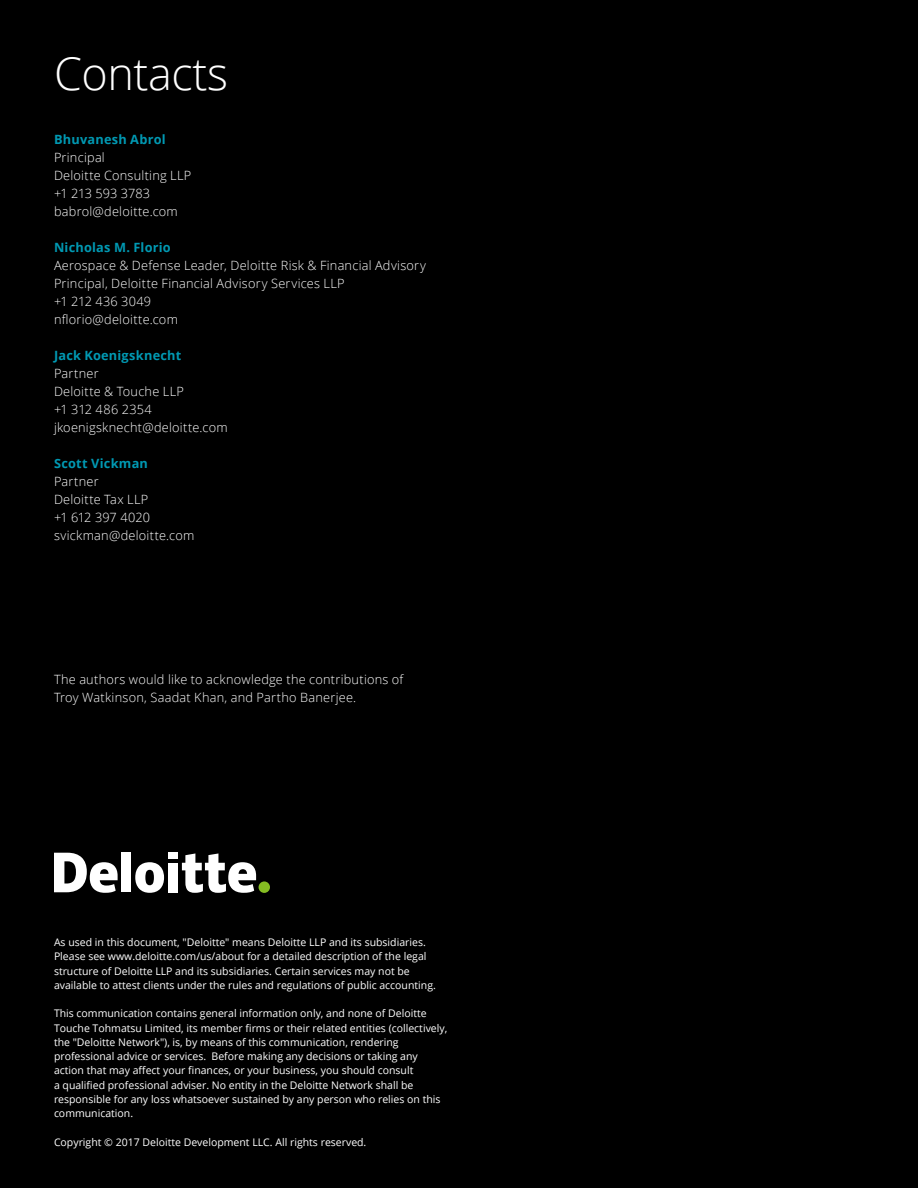
<style>
.page{position:relative;width:918px;height:1188px;background:#000}
.page>*{position:absolute;margin:0;border:0;box-sizing:border-box;transform-origin:0 0}
.t1{font:300 45px "Open Sans";letter-spacing:-.01em;color:#fff}
.t2{font:300 12.75px/18px "Open Sans";letter-spacing:.02em;color:#fff}
.t3{font:700 12.75px "Open Sans";letter-spacing:.02em;color:#0099b3}
.t4{font:10.5px/14.2px "Open Sans";color:#fff}
</style>
<div class="page">
<div style="left:259px;top:881px;width:11px;height:12px;background:#85bc22;border-radius:50%"></div>
<div style="left:121px;top:853px;width:10px;height:39px;background:#fff"></div>
<svg style="left:135px;top:862px;width:29px;height:31px"></svg>
<div style="left:168px;top:863px;width:10px;height:29px;background:#fff"></div>
<div style="left:168px;top:853px;width:10px;height:6px;background:#fff"></div>
<svg style="left:182px;top:853px;width:74px;height:40px"></svg>
<svg style="left:54px;top:853px;width:64px;height:40px"></svg>
<h1 class="t1" style="left:54px;top:42px;width:176px">Contacts</h1>
<p class="t3" style="left:54px;top:130px;width:113px">Bhuvanesh Abrol</p>
<p class="t2" style="left:54px;top:148px;width:139px">Principal<br>Deloitte Consulting LLP +1 213 593 3783 babrol@deloitte.com</p>
<p class="t3" style="left:54px;top:238px;width:118px">Nicholas M. Florio</p>
<p class="t2" style="left:54px;top:256px;width:374px">Aerospace &amp; Defense Leader, Deloitte Risk &amp; Financial Advisory Principal, Deloitte Financial Advisory Services LLP<br>+1 212 436 3049<br>nflorio@deloitte.com</p>
<p class="t3" style="left:54px;top:346px;width:129px">Jack Koenigsknecht</p>
<p class="t2" style="left:54px;top:364px;width:175px">Partner<br>Deloitte &amp; Touche LLP<br>+1 312 486 2354 jkoenigsknecht@deloitte.com</p>
<p class="t3" style="left:54px;top:454px;width:95px">Scott Vickman</p>
<p class="t2" style="left:54px;top:472px;width:142px">Partner<br>Deloitte Tax LLP<br>+1 612 397 4020 svickman@deloitte.com</p>
<p class="t2" style="left:54px;top:670px;width:351px">The authors would like to acknowledge the contributions of<br>Troy Watkinson, Saadat Khan, and Partho Banerjee.</p>
<p class="t4" style="left:54px;top:935px;width:383px">As used in this document, "Deloitte" means Deloitte LLP and its subsidiaries.<br>Please see www.deloitte.com/us/about for a detailed description of the legal structure of Deloitte LLP and its subsidiaries. Certain services may not be available to attest clients under the rules and regulations of public accounting.</p>
<p class="t4" style="left:54px;top:1006px;width:395px">This communication contains general information only, and none of Deloitte Touche Tohmatsu Limited, its member firms or their related entities (collectively, the "Deloitte Network"), is, by means of this communication, rendering professional advice or services. Before making any decisions or taking any action that may affect your finances, or your business, you should consult<br>a qualified professional adviser. No entity in the Deloitte Network shall be responsible for any loss whatsoever sustained by any person who relies on this communication.</p>
<p class="t4" style="left:54px;top:1134px;width:314px">Copyright © 2017 Deloitte Development LLC. All rights reserved.</p>
</div>
